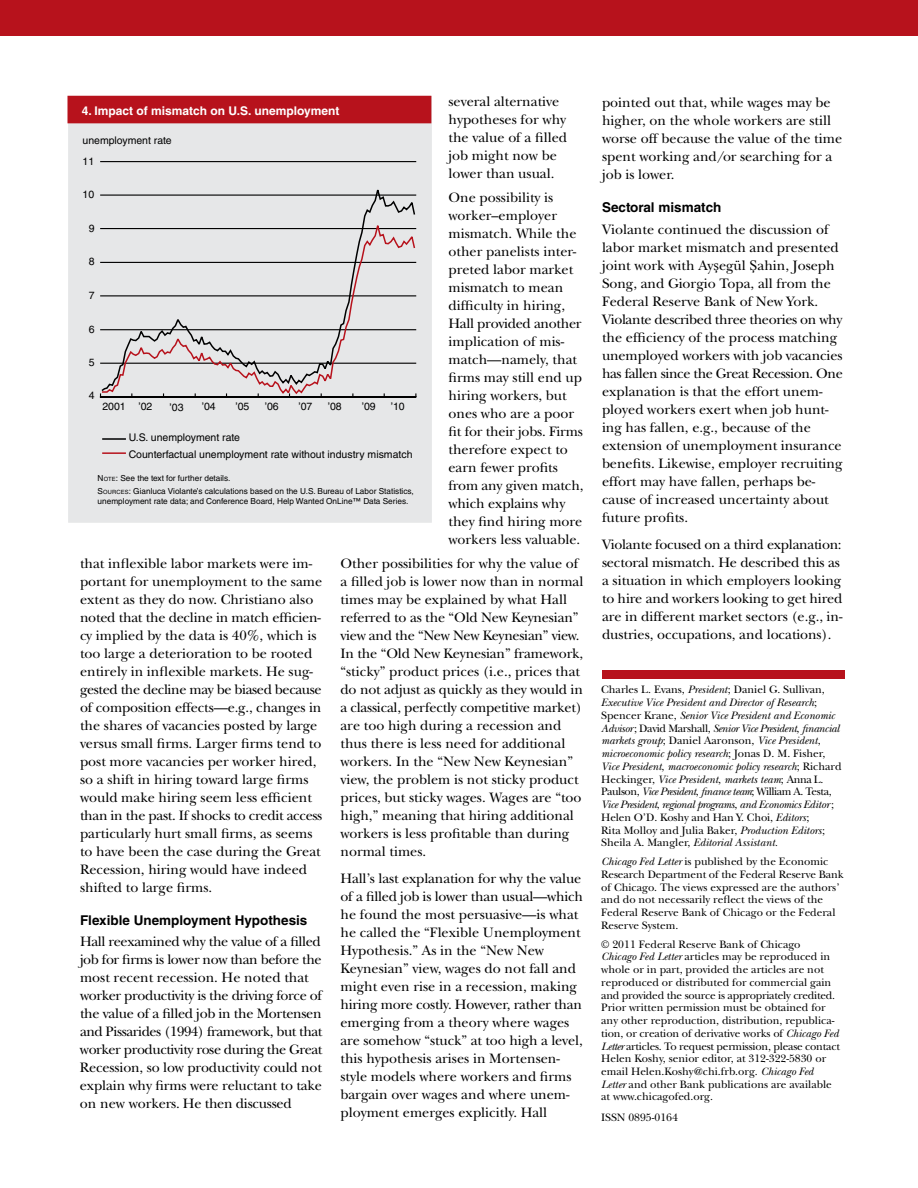
<style>
.page{position:relative;width:918px;height:1188px;background:#fff}
.page>*{position:absolute;margin:0;border:0;box-sizing:border-box;transform-origin:0 0}
.t1{font:14.25px/18px "New Baskerville Std";color:#000}
.t2{font:14.25px/18px "New Baskerville Std";letter-spacing:-.025em;color:#000}
.t3{font:700 13.5px "Helvetica LT Std";color:#000}
.t4{font:700 12px "Helvetica LT Std";color:#fff}
.t5{font:11.25px/12.8px "New Baskerville Std";color:#000}
.t6{font:italic 11.25px/12.8px "New Baskerville Std";color:#000}
.t7{font:10.5px/16.8px "Helvetica LT Std";color:#000}
.t8{font:8.25px/12.9px "Helvetica LT Std";color:#000}
.s1{font-style:inherit}
.s2{font-size:5.7px}
.s3{font-family:"Times New Roman"}
.s4{font-style:normal}
.s5{font-style:italic}
</style>
<div class="page">
<div style="left:0;top:0;width:918px;height:35px;background:#b7121c"></div>
<div style="left:602px;top:670px;width:243px;height:9px;background:#b7121c"></div>
<div style="left:69px;top:97px;width:362px;height:425px;background:#e6e7e8"></div>
<div style="left:68px;top:96px;width:364px;height:427px;border:2px solid #e6e7e8"></div>
<div style="left:68px;top:96px;width:363px;height:27px;background:#b7121c"></div>
<hr style="left:100px;top:161px;width:316px;height:1px;background:#000">
<hr style="left:100px;top:396px;width:316px;height:2px;background:#000">
<svg style="left:100px;top:189px;width:316px;height:31px"></svg>
<svg style="left:100px;top:220px;width:316px;height:176px"></svg>
<hr style="left:102px;top:438px;width:24px;height:2px;background:#000">
<hr style="left:102px;top:452px;width:24px;height:2px;background:#b7121c">
<p class="t1" style="left:448px;top:92px;width:120px">several alternative hypotheses for why the value of a filled job might now be lower than usual.</p>
<p class="t1" style="left:448px;top:188px;width:137px">One possibility is worker–employer mismatch. While the other panelists inter&shy;preted labor market mismatch to mean difficulty in hiring,<br>Hall provided another implication of mis&shy;match—namely, that firms may still end up hiring workers, but ones who are a poor fit for their jobs. Firms therefore expect to earn fewer profits from any given match, which explains why they find hiring more workers less valuable.</p>
<p class="t1" style="left:340px;top:554px;width:245px">Other possibilities for why the value of a filled job is lower now than in normal times may be explained by what Hall referred to as the “Old New Keynesian” view and the “New New Keynesian” view.<br>In the “Old New Keynesian” framework, “sticky” product prices (i.e., prices that do not adjust as quickly as they would in a classical, perfectly competitive market) are too high during a recession and thus there is less need for additional workers. In the “New New Keynesian” view, the problem is not sticky product prices, but sticky wages. Wages are “too high,” meaning that hiring additional workers is less profitable than during normal times.</p>
<p class="t1" style="left:340px;top:869px;width:244px">Hall’s last explanation for why the value of a filled job is lower than usual—which he found the most persuasive—is what he called the “Flexible Unemployment Hypothesis.” As in the “New New Keynesian” view, wages do not fall and might even rise in a recession, making hiring more costly. However, rather than emerging from a theory where wages are somehow “stuck” at too high a level, this hypothesis arises in Mortensen&shy;style models where workers and firms bargain over wages and where unem&shy;ployment emerges explicitly. Hall</p>
<p class="t4" style="left:82px;top:103px;width:259px">4. Impact of mismatch on U.S. unemployment</p>
<p class="t7" style="left:82px;top:131px;width:91px">unemployment rate</p>
<p class="t7" style="left:83px;top:153px;width:13px">11</p>
<p class="t7" style="left:83px;top:186px;width:13px">10</p>
<p class="t7" style="left:89px;top:220px;width:7px">9</p>
<p class="t7" style="left:89px;top:253px;width:7px">8</p>
<p class="t7" style="left:89px;top:287px;width:7px">7</p>
<p class="t7" style="left:89px;top:321px;width:7px">6</p>
<p class="t7" style="left:89px;top:354px;width:7px">5</p>
<p class="t7" style="left:89px;top:387px;width:7px">4</p>
<p class="t7" style="left:102px;top:398px;width:52px">2001 ’02</p>
<p class="t7" style="left:202px;top:398px;width:16px">’04</p>
<p class="t7" style="left:235px;top:398px;width:16px">’05</p>
<p class="t7" style="left:265px;top:398px;width:16px">’06</p>
<p class="t7" style="left:298px;top:398px;width:16px">’07</p>
<p class="t7" style="left:328px;top:398px;width:16px">’08</p>
<p class="t7" style="left:362px;top:398px;width:16px">’09</p>
<p class="t7" style="left:391px;top:398px;width:16px">’10</p>
<p class="t7" style="left:170px;top:399px;width:16px">’03</p>
<p class="t7" style="left:129px;top:429px;width:285px">U.S. unemployment rate<br>Counterfactual unemployment rate without industry mismatch</p>
<p class="t8" style="left:98px;top:472px;width:318px"><span class="s1">N</span><span class="s2">OTE</span><span class="s1">:</span> See the text for further details.<br><span class="s1">S</span><span class="s2">OURCES</span><span class="s1">:</span> Gianluca Violante’s calculations based on the U.S. Bureau of Labor Statistics,</p>
<p class="t8" style="left:98px;top:494px;width:312px">unemployment rate data; and Conference Board, Help Wanted OnLine™ Data Series.</p>
<p class="t1" style="left:80px;top:555px;width:244px">that inflexible labor markets were im&shy;portant for unemployment to the same extent as they do now. Christiano also noted that the decline in match efficien&shy;cy implied by the data is 40%, which is too large a deterioration to be rooted entirely in inflexible markets. He sug&shy;gested the decline may be biased because of composition effects—e.g., changes in the shares of vacancies posted by large versus small firms. Larger firms tend to post more vacancies per worker hired, so a shift in hiring toward large firms would make hiring seem less efficient than in the past. If shocks to credit access particularly hurt small firms, as seems to have been the case during the Great Recession, hiring would have indeed shifted to large firms.</p>
<p class="t3" style="left:80px;top:912px;width:229px">Flexible Unemployment Hypothesis</p>
<p class="t2" style="left:80px;top:933px;width:244px">Hall reexamined why the value of a filled job for firms is lower now than before the most recent recession. He noted that worker productivity is the driving force of the value of a filled job in the Mortensen and Pissarides (1994) framework, but that worker productivity rose during the Great Recession, so low productivity could not explain why firms were reluctant to take on new workers. He then discussed</p>
<p class="t1" style="left:602px;top:94px;width:242px">pointed out that, while wages may be higher, on the whole workers are still worse off because the value of the time spent working and/or searching for a job is lower.</p>
<p class="t3" style="left:602px;top:199px;width:121px">Sectoral mismatch</p>
<p class="t1" style="left:602px;top:220px;width:242px">Violante continued the discussion of labor market mismatch and presented joint work with Ay<span class="s3">ş</span>egül <span class="s3">Ş</span>ahin, Joseph Song, and Giorgio Topa, all from the Federal Reserve Bank of New York.<br>Violante described three theories on why the efficiency of the process matching unemployed workers with job vacancies has fallen since the Great Recession. One explanation is that the effort unem&shy;ployed workers exert when job hunt&shy;ing has fallen, e.g., because of the extension of unemployment insurance benefits. Likewise, employer recruiting effort may have fallen, perhaps be&shy;cause of increased uncertainty about future profits.</p>
<p class="t1" style="left:602px;top:535px;width:242px">Violante focused on a third explanation: sectoral mismatch. He described this as a situation in which employers looking to hire and workers looking to get hired are in different market sectors (e.g., in&shy;dustries, occupations, and locations).</p>
<p class="t6" style="left:601px;top:683px;width:242px"><span class="s4">Charles L. Evans,</span> President<span class="s4">; Daniel G. Sullivan, </span>Executive Vice President and Director of Research<span class="s4">; Spencer Krane,</span> Senior Vice President and Economic Advisor<span class="s4">; David Marshall,</span> Senior Vice President<span class="s4">,</span> financial markets group<span class="s4">; Daniel Aaronson,</span> Vice President<span class="s4">, </span>microeconomic policy research<span class="s4">; Jonas D. M. Fisher, </span>Vice President<span class="s4">,</span> macroeconomic policy research<span class="s4">; Richard Heckinger,</span> Vice President<span class="s4">,</span> markets team<span class="s4">; Anna L.<br>Paulson,</span> Vice President<span class="s4">,</span> finance team<span class="s4">; William A. Testa, </span>Vice President<span class="s4">,</span> regional programs<span class="s4">,</span> and Economics Editor <span class="s4">; Helen O’D. Koshy and Han Y. Choi,</span> Editors <span class="s4">;<br>Rita Molloy and Julia Baker,</span> Production Editors<span class="s4">; Sheila A. Mangler,</span> Editorial Assistant.</p>
<p class="t5" style="left:601px;top:855px;width:244px"><span class="s5">Chicago Fed Letter</span> is published by the Economic Research Department of the Federal Reserve Bank of Chicago. The views expressed are the authors’ and do not necessarily reflect the views of the Federal Reserve Bank of Chicago or the Federal Reserve System.</p>
<p class="t5" style="left:601px;top:938px;width:240px">© 2011 Federal Reserve Bank of Chicago<br><span class="s5">Chicago Fed Letter</span> articles may be reproduced in whole or in part, provided the articles are not reproduced or distributed for commercial gain and provided the source is appropriately credited.<br>Prior written permission must be obtained for any other reproduction, distribution, republica&shy;tion, or creation of derivative works of <span class="s5">Chicago Fed Letter</span> articles. To request permission, please contact Helen Koshy, senior editor, at 312-322-5830 or email Helen.Koshy@chi.frb.org. <span class="s5">Chicago Fed Letter</span> and other Bank publications are available at www.chicagofed.org.</p>
<p class="t5" style="left:601px;top:1111px;width:78px">ISSN 0895-0164</p>
</div>
